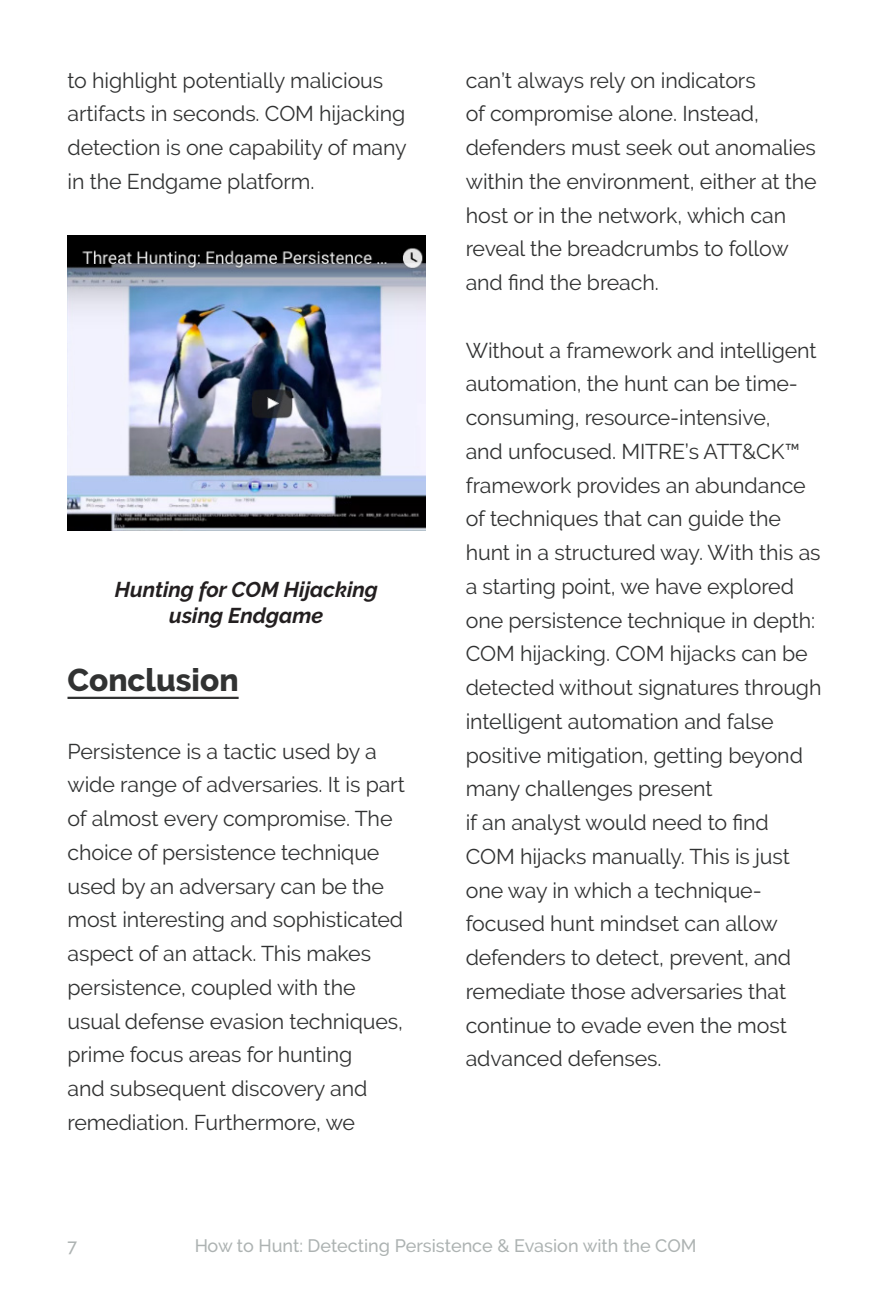
<style>
.page{position:relative;width:891px;height:1296px;background:#fff}
.page>*{position:absolute;margin:0;border:0;box-sizing:border-box;transform-origin:0 0}
.t1{font:800 31.5px "Raleway";color:#313232}
.t2{font:21.38px/33.8px "Raleway";letter-spacing:-.005em;color:#313232}
.t3{font:italic 700 21.38px/25.7px "Raleway";color:#231f20;text-align:center}
.t4{font:500 18px "Raleway";color:#5b6665}
</style>
<div class="page">
<img style="left:68px;top:236px;width:357px;height:294px">
<hr style="left:68px;top:697px;width:171px;height:2px;background:#313232">
<p class="t2" style="left:68px;top:63px;width:341px">to highlight potentially malicious artifacts in seconds. COM hijacking detection is one capability of many in the Endgame platform.</p>
<p class="t3" style="left:115px;top:577px;width:265px">Hunting for COM Hijacking using Endgame</p>
<p class="t1" style="left:68px;top:662px;width:173px">Conclusion</p>
<p class="t2" style="left:68px;top:734px;width:339px">Persistence is a tactic used by a wide range of adversaries. It is part of almost every compromise. The choice of persistence technique used by an adversary can be the most interesting and sophisticated aspect of an attack. This makes persistence, coupled with the usual defense evasion techniques, prime focus areas for hunting<br>and subsequent discovery and remediation. Furthermore, we</p>
<p class="t2" style="left:466px;top:63px;width:353px">can’t always rely on indicators<br>of compromise alone. Instead, defenders must seek out anomalies within the environment, either at the host or in the network, which can reveal the breadcrumbs to follow and find the breach.</p>
<p class="t2" style="left:466px;top:333px;width:357px">Without a framework and intelligent automation, the hunt can be time&shy;consuming, resource-intensive,<br>and unfocused. MITRE’s ATT&amp;CK™ framework provides an abundance of techniques that can guide the hunt in a structured way. With this as a starting point, we have explored one persistence technique in depth:<br>COM hijacking. COM hijacks can be detected without signatures through intelligent automation and false positive mitigation, getting beyond many challenges present<br>if an analyst would need to find<br>COM hijacks manually. This is just one way in which a technique&shy;focused hunt mindset can allow defenders to detect, prevent, and remediate those adversaries that continue to evade even the most advanced defenses.</p>
<p class="t4" style="left:68px;top:1235px;width:11px">7</p>
<p class="t4" style="left:194px;top:1235px;width:504px">How to Hunt: Detecting Persistence &amp; Evasion with the COM</p>
</div>
